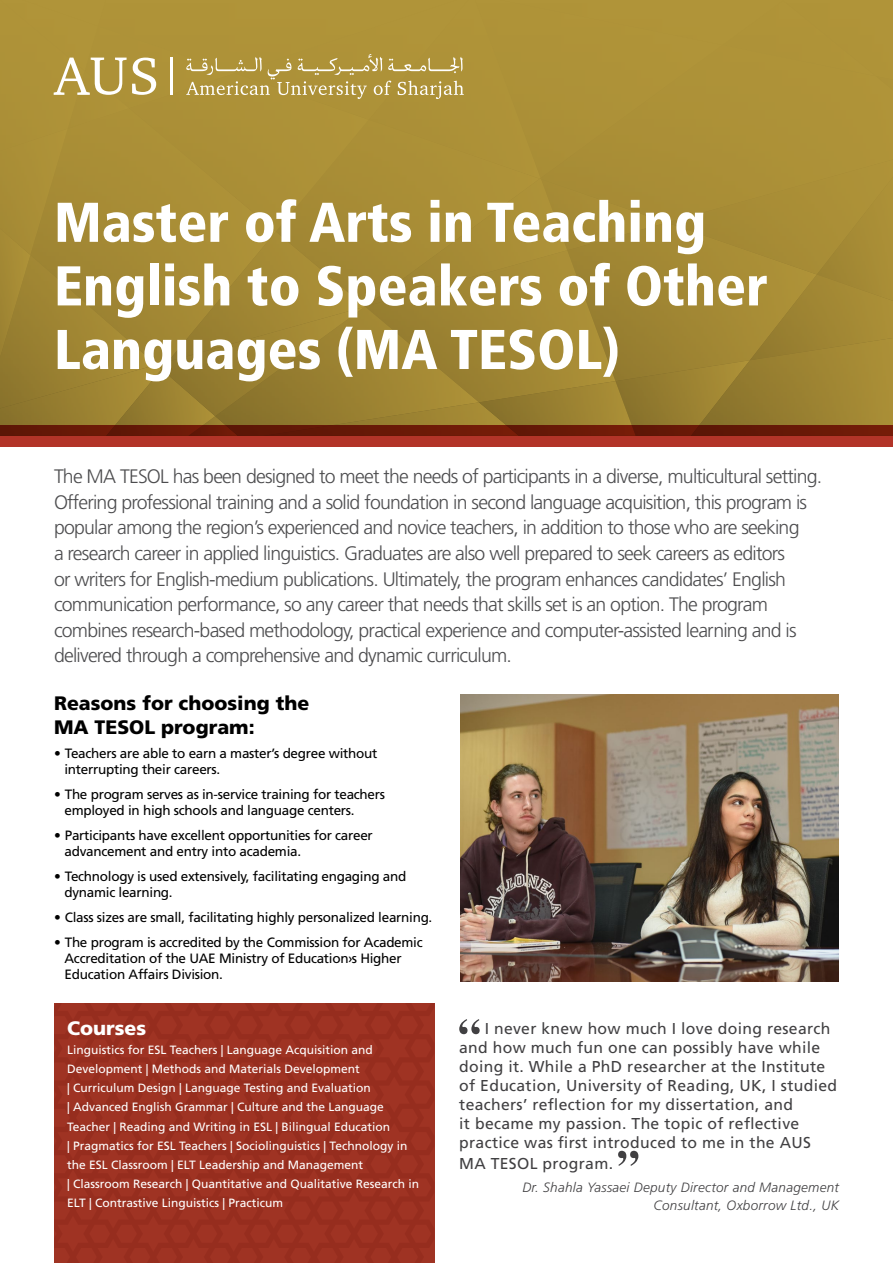
<style>
.page{position:relative;width:893px;height:1263px;background:#fff}
.page>*{position:absolute;margin:0;border:0;box-sizing:border-box;transform-origin:0 0}
.t1{font:900 condensed 55.95px/63.6px "Frutiger";color:#fff}
.t2{font:300 19.5px/25.5px "Frutiger";letter-spacing:-.04em;color:#4d4d4f}
.t3{font:900 19.5px/23.4px "Frutiger";color:#000}
.t4{font:900 19.5px "Frutiger";color:#fff}
.t5{font:15.75px/18.9px "Frutiger";letter-spacing:.02em;color:#414042}
.t6{font:13.5px/16.2px "Frutiger";letter-spacing:-.02em;color:#000}
.t7{font:italic 300 13.5px/18px "Frutiger";letter-spacing:.02em;color:#414042;text-align:right}
.t8{font:12px/19.2px "Frutiger";color:#fff}
</style>
<div class="page">
<svg style="left:54px;top:1003px;width:380px;height:260px;background:#9b3020"></svg>
<svg style="left:0;top:0;width:893px;height:425px;background:#a68c36"></svg>
<svg style="left:0;top:425px;width:893px;height:21px;background:#8a2516"></svg>
<img style="left:460px;top:695px;width:379px;height:287px">
<svg style="left:459px;top:1019px;width:21px;height:15px"></svg>
<svg style="left:618px;top:1151px;width:20px;height:15px"></svg>
<h1 class="t1" style="left:54px;top:190px;width:715px">Master of Arts in Teaching<br>English to Speakers of Other<br>Languages (MA TESOL)</h1>
<p class="t2" style="left:54px;top:464px;width:770px">The MA TESOL has been designed to meet the needs of participants in a diverse, multicultural setting.<br>Offering professional training and a solid foundation in second language acquisition, this program is popular among the region’s experienced and novice teachers, in addition to those who are seeking<br>a research career in applied linguistics. Graduates are also well prepared to seek careers as editors<br>or writers for English-medium publications. Ultimately, the program enhances candidates’ English communication performance, so any career that needs that skills set is an option. The program combines research-based methodology, practical experience and computer-assisted learning and is delivered through a comprehensive and dynamic curriculum.</p>
<p class="t3" style="left:54px;top:691px;width:257px">Reasons for choosing the<br>MA TESOL program:</p>
<p class="t6" style="left:65px;top:745px;width:314px;text-indent:-11px">• Teachers are able to earn a master’s degree without interrupting their careers.</p>
<p class="t6" style="left:65px;top:786px;width:322px;text-indent:-11px">• The program serves as in-service training for teachers employed in high schools and language centers.</p>
<p class="t6" style="left:65px;top:827px;width:310px;text-indent:-11px">• Participants have excellent opportunities for career advancement and entry into academia.</p>
<p class="t6" style="left:65px;top:868px;width:343px;text-indent:-11px">• Technology is used extensively, facilitating engaging and dynamic learning.</p>
<p class="t6" style="left:54px;top:909px;width:380px">• Class sizes are small, facilitating highly personalized learning.</p>
<p class="t6" style="left:65px;top:934px;width:360px;text-indent:-11px">• The program is accredited by the Commission for Academic<br>Accreditation of the UAE Ministry of Education›s Higher<br>Education Affairs Division.</p>
<p class="t4" style="left:67px;top:1016px;width:81px">Courses</p>
<p class="t8" style="left:67px;top:1040px;width:354px">Linguistics for ESL Teachers | Language Acquisition and Development | Methods and Materials Development<br>| Curriculum Design | Language Testing and Evaluation<br>| Advanced English Grammar | Culture and the Language Teacher | Reading and Writing in ESL | Bilingual Education<br>| Pragmatics for ESL Teachers | Sociolinguistics | Technology in the ESL Classroom | ELT Leadership and Management<br>| Classroom Research | Quantitative and Qualitative Research in ELT | Contrastive Linguistics | Practicum</p>
<p class="t5" style="left:459px;top:1019px;width:379px;text-indent:25px">I never knew how much I love doing research and how much fun one can possibly have while doing it. While a PhD researcher at the Institute of Education, University of Reading, UK, I studied teachers’ reflection for my dissertation, and<br>it became my passion. The topic of reflective practice was first introduced to me in the AUS</p>
<p class="t5" style="left:459px;top:1154px;width:155px">MA TESOL program.</p>
<p class="t7" style="left:522px;top:1179px;width:318px">Dr. Shahla Yassaei Deputy Director and Management<br>Consultant, Oxborrow Ltd., UK</p>
</div>
